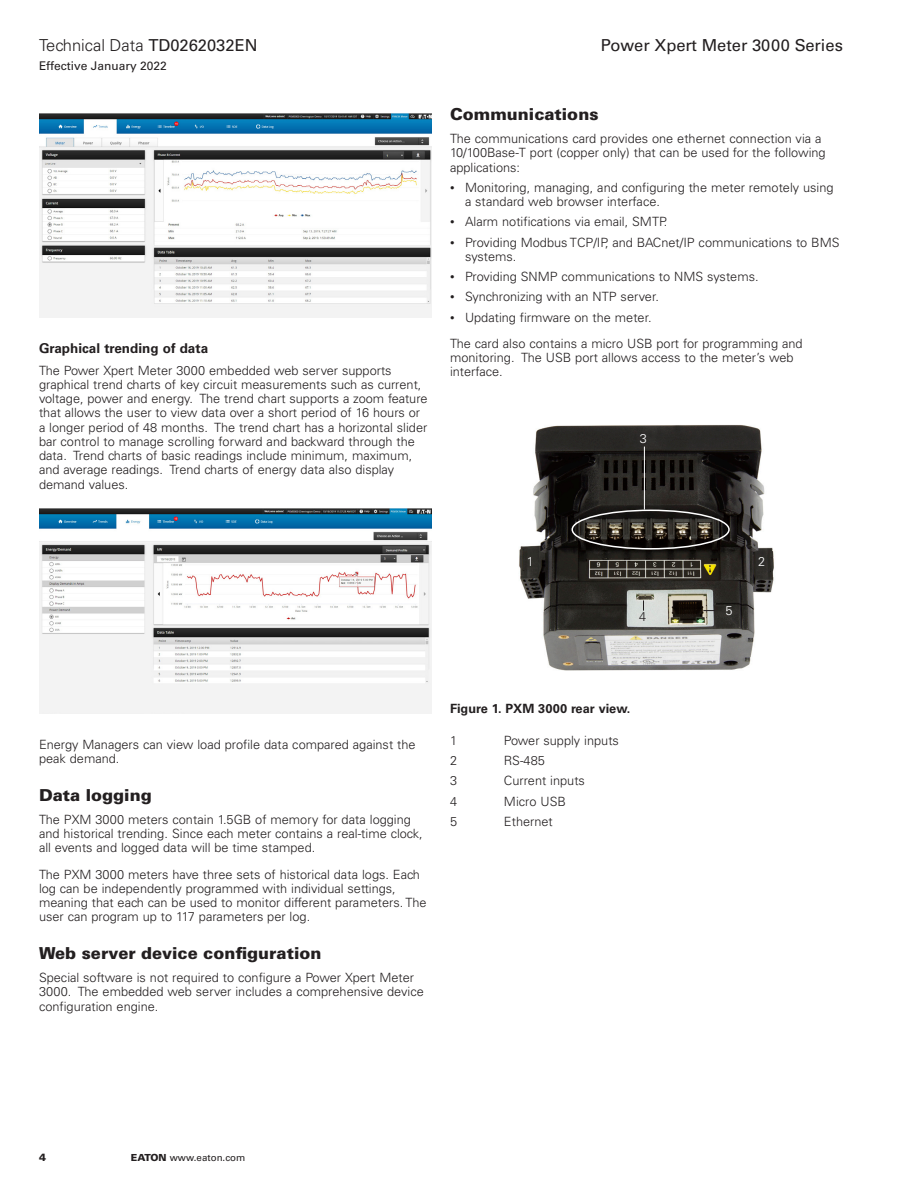
<style>
.page{position:relative;width:918px;height:1188px;background:#fff}
.page>*{position:absolute;margin:0;border:0;box-sizing:border-box;transform-origin:0 0}
._01_Head1{font:900 16.5px "Univers LT Std";color:#231f20}
.t1{font:16.5px "Univers LT Std";color:#231f20}
.t2{font:300 16.5px "Univers LT Std";color:#231f20}
._01_Head2{font:700 13.5px "Univers LT Std";color:#231f20}
._02_Body{font:300 12.75px/14.2px "Univers LT Std";color:#231f20}
._02_Body_Last{font:300 12.75px/14.2px "Univers LT Std";color:#231f20}
.t3{font:700 12.75px "Univers LT Std";color:#231f20}
._06_Caption{font:300 12.75px "Univers LT Std";color:#fff}
._06_Caption-2{font:300 12.75px "Univers LT Std";color:#231f20}
.t4{font:12px "Univers LT Std";color:#231f20}
.t5{font:900 10.5px "Univers LT Std";color:#231f20}
.t6{font:9.75px "Univers LT Std";color:#231f20}
.s1{font-weight:400}
.s2{font-size:9px}
.s3{font-weight:900}
</style>
<div class="page">
<img style="left:39px;top:113px;width:393px;height:205px">
<img style="left:39px;top:509px;width:393px;height:205px">
<img style="left:519px;top:425px;width:255px;height:246px">
<div style="left:572px;top:510px;width:158px;height:40px;border:2px solid #fff;border-radius:50%"></div>
<hr style="left:644px;top:447px;width:1px;height:63px;background:#fff">
<svg style="left:703px;top:610px;width:12px;height:1px"></svg>
<p class="t2" style="left:39px;top:35px;width:220px">Technical Data <span class="s1">TD0262032EN</span></p>
<p class="t4" style="left:39px;top:59px;width:129px">Effective January 2022</p>
<p class="_01_Head2" style="left:39px;top:340px;width:171px">Graphical trending of data</p>
<p class="_02_Body" style="left:39px;top:363px;width:390px">The Power Xpert Meter 3000 embedded web server supports graphical trend charts of key circuit measurements such as current, voltage, power and energy. The trend chart supports a zoom feature that allows the user to view data over a short period of 16 hours or a longer period of 48 months. The trend chart has a horizontal slider bar control to manage scrolling forward and backward through the data. Trend charts of basic readings include minimum, maximum, and average readings. Trend charts of energy data also display demand values.</p>
<p class="t1" style="left:601px;top:35px;width:244px">Power Xpert Meter 3000 Series</p>
<p class="_01_Head1" style="left:450px;top:104px;width:150px">Communications</p>
<p class="_02_Body" style="left:450px;top:132px;width:377px">The communications card provides one ethernet connection via a<br>10/100Base-T port (copper only) that can be used for the following applications:</p>
<p class="_02_Body" style="left:465px;top:180px;width:370px;text-indent:-15px"><span class="s2">•</span> Monitoring, managing, and configuring the meter remotely using a standard web browser interface.</p>
<p class="_02_Body" style="left:450px;top:215px;width:219px"><span class="s2">•</span> Alarm notifications via email, SMTP.</p>
<p class="_02_Body" style="left:465px;top:235px;width:376px;text-indent:-15px"><span class="s2">•</span> Providing Modbus TCP/IP, and BACnet/IP communications to BMS systems.</p>
<p class="_02_Body" style="left:450px;top:270px;width:310px"><span class="s2">•</span> Providing SNMP communications to NMS systems.</p>
<p class="_02_Body" style="left:450px;top:290px;width:210px"><span class="s2">•</span> Synchronizing with an NTP server.</p>
<p class="_02_Body" style="left:450px;top:310px;width:203px"><span class="s2">•</span> Updating firmware on the meter.</p>
<p class="_02_Body" style="left:450px;top:336px;width:354px">The card also contains a micro USB port for programming and monitoring. The USB port allows access to the meter’s web interface.</p>
<p class="_06_Caption" style="left:640px;top:431px;width:9px">3</p>
<p class="_06_Caption" style="left:527px;top:554px;width:9px">1</p>
<p class="_06_Caption" style="left:758px;top:554px;width:9px">2</p>
<p class="_06_Caption-2" style="left:639px;top:608px;width:9px">4</p>
<p class="_06_Caption" style="left:725px;top:603px;width:9px">5</p>
<p class="_02_Body_Last" style="left:39px;top:737px;width:378px">Energy Managers can view load profile data compared against the peak demand.</p>
<p class="_01_Head1" style="left:39px;top:784px;width:114px">Data logging</p>
<p class="_02_Body_Last" style="left:39px;top:812px;width:385px">The PXM 3000 meters contain 1.5GB of memory for data logging and historical trending. Since each meter contains a real-time clock, all events and logged data will be time stamped.</p>
<p class="_02_Body_Last" style="left:39px;top:867px;width:389px">The PXM 3000 meters have three sets of historical data logs. Each log can be independently programmed with individual settings, meaning that each can be used to monitor different parameters. The user can program up to 117 parameters per log.</p>
<p class="_01_Head1" style="left:39px;top:943px;width:284px">Web server device configuration</p>
<p class="_02_Body" style="left:39px;top:970px;width:386px">Special software is not required to configure a Power Xpert Meter<br>3000. The embedded web server includes a comprehensive device configuration engine.</p>
<p class="t3" style="left:450px;top:701px;width:182px">Figure 1. PXM 3000 rear view.</p>
<p class="_02_Body" style="left:450px;top:733px;width:9px">1</p>
<p class="_02_Body" style="left:504px;top:733px;width:116px">Power supply inputs</p>
<p class="_02_Body" style="left:450px;top:753px;width:9px">2</p>
<p class="_02_Body" style="left:504px;top:753px;width:42px">RS-485</p>
<p class="_02_Body" style="left:450px;top:774px;width:9px">3</p>
<p class="_02_Body" style="left:504px;top:774px;width:83px">Current inputs</p>
<p class="_02_Body" style="left:450px;top:794px;width:9px">4</p>
<p class="_02_Body" style="left:504px;top:794px;width:63px">Micro USB</p>
<p class="_02_Body" style="left:450px;top:814px;width:9px">5</p>
<p class="_02_Body" style="left:504px;top:814px;width:50px">Ethernet</p>
<p class="t5" style="left:39px;top:1151px;width:9px">4</p>
<p class="t6" style="left:131px;top:1152px;width:116px"><span class="s3">EATON</span> www.eaton.com</p>
</div>
